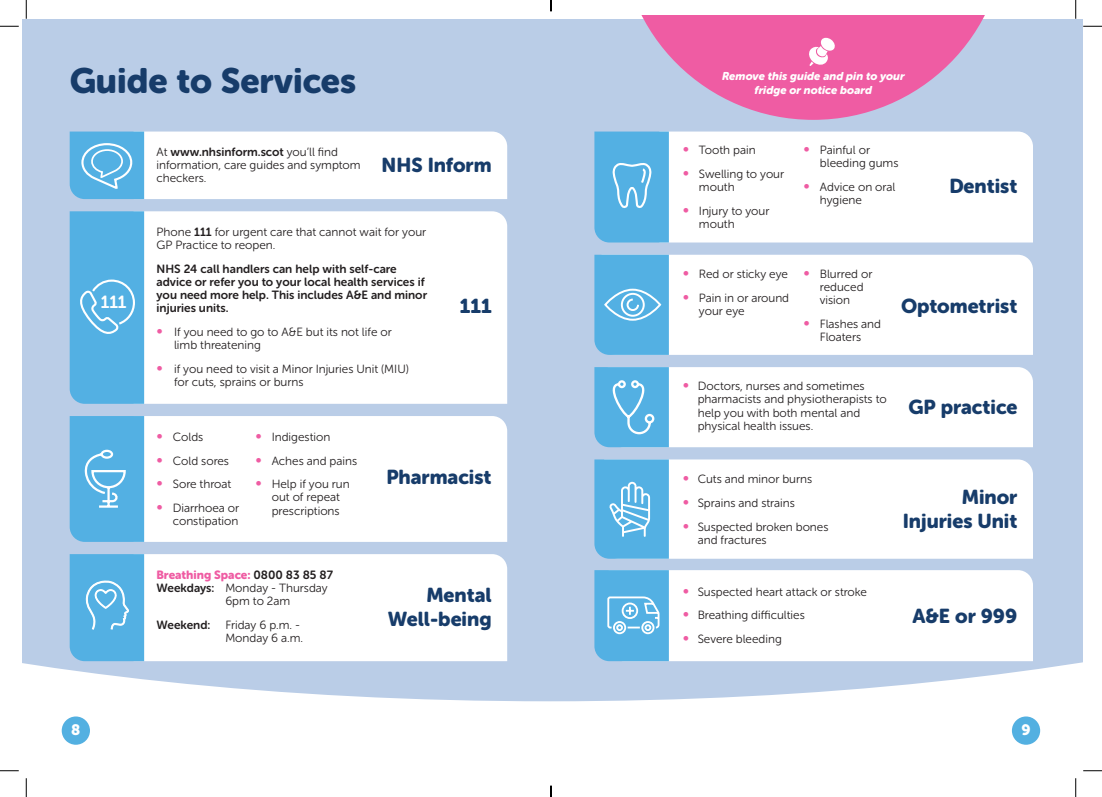
<style>
.page{position:relative;width:1102px;height:797px;background:#fff}
.page>*{position:absolute;margin:0;border:0;box-sizing:border-box;transform-origin:0 0}
.t1{font:35px "Museo Sans Rounded 900";color:#173c6a}
.t2{font:20px "Museo Sans Rounded 900";color:#173c6a}
.t3{font:17.5px "Museo Sans Rounded 700";color:#fff}
.t4{font:15px "Museo Sans Rounded 900";color:#fff}
.t5{font:11.88px/13.1px "Museo Sans Rounded 300";color:#231f20}
.t6{font:11.88px/13.1px "Museo Sans Rounded 700";color:#231f20}
.t7{font:11.88px "Museo Sans Rounded 900";color:#ef5ca3}
.t8{font:italic 11.25px "Museo Sans Rounded 900";color:#fff}
.s1{font-family:"Museo Sans Rounded 700"}
.s2{font-size:16.25px;color:#ef5ca3}
.s3{font-family:"Museo Sans Rounded 700";color:#231f20}
</style>
<div class="page">
<div style="left:22px;top:20px;width:1059px;height:758px;background:#bacde7"></div>
<svg style="left:16px;top:627px;width:1070px;height:154px;fill:#fff"></svg>
<div style="left:668px;top:131px;width:364px;height:111px;background:#fff"></div>
<svg style="left:668px;top:16px;width:337px;height:104px;fill:#ef5ca3"></svg>
<svg style="left:808px;top:37px;width:27px;height:29px"></svg>
<div style="left:1011px;top:716px;width:29px;height:28px;background:#53b0e1;border-radius:50%"></div>
<div style="left:62px;top:716px;width:28px;height:28px;background:#53b0e1;border-radius:50%"></div>
<svg style="left:70px;top:131px;width:437px;height:68px"></svg>
<div style="left:668px;top:255px;width:364px;height:100px;background:#fff"></div>
<svg style="left:594px;top:255px;width:74px;height:100px"></svg>
<svg style="left:594px;top:367px;width:438px;height:80px"></svg>
<div style="left:668px;top:570px;width:364px;height:91px;background:#fff"></div>
<svg style="left:594px;top:570px;width:74px;height:91px"></svg>
<div style="left:668px;top:459px;width:364px;height:99px;background:#fff"></div>
<svg style="left:594px;top:459px;width:74px;height:99px"></svg>
<div style="left:144px;top:554px;width:363px;height:107px;background:#fff"></div>
<svg style="left:70px;top:554px;width:74px;height:107px"></svg>
<div style="left:144px;top:416px;width:363px;height:126px;background:#fff"></div>
<svg style="left:70px;top:416px;width:74px;height:126px"></svg>
<svg style="left:594px;top:16px;width:74px;height:226px"></svg>
<div style="left:144px;top:211px;width:363px;height:193px;background:#fff"></div>
<div style="left:70px;top:211px;width:74px;height:193px;background:#53b0e3"></div>
<svg style="left:0;top:25px;width:19px;height:2px"></svg>
<svg style="left:1083px;top:25px;width:18px;height:2px"></svg>
<svg style="left:0;top:770px;width:19px;height:1px"></svg>
<svg style="left:1083px;top:770px;width:18px;height:1px"></svg>
<svg style="left:25px;top:0;width:2px;height:19px"></svg>
<svg style="left:25px;top:778px;width:2px;height:19px"></svg>
<svg style="left:1075px;top:0;width:1px;height:19px"></svg>
<svg style="left:1074px;top:778px;width:2px;height:19px"></svg>
<svg style="left:550px;top:785px;width:1px;height:12px"></svg>
<p class="t1" style="left:70px;top:61px;width:288px">Guide to Services</p>
<p class="t8" style="left:722px;top:70px;width:184px">Remove this guide and pin to your</p>
<p class="t8" style="left:754px;top:83px;width:119px">fridge or notice board</p>
<p class="t3" style="left:101px;top:292px;width:27px">111</p>
<p class="t5" style="left:156px;top:145px;width:206px">At <span class="s1">www.nhsinform.scot</span> you’ll find information, care guides and symptom checkers.</p>
<p class="t2" style="left:381px;top:154px;width:111px">NHS Inform</p>
<p class="t5" style="left:156px;top:225px;width:271px">Phone <span class="s1">111</span> for urgent care that cannot wait for your<br>GP Practice to reopen.</p>
<p class="t6" style="left:156px;top:262px;width:272px">NHS 24 call handlers can help with self-care advice or refer you to your local health services if you need more help. This includes A&amp;E and minor injuries units.</p>
<p class="t5" style="left:174px;top:325px;width:219px;text-indent:-18px"><span class="s2">•</span> If you need to go to A&amp;E but its not life or limb threatening</p>
<p class="t5" style="left:174px;top:362px;width:236px;text-indent:-18px"><span class="s2">•</span> if you need to visit a Minor Injuries Unit (MIU) for cuts, sprains or burns</p>
<p class="t2" style="left:460px;top:295px;width:33px">111</p>
<p class="t5" style="left:156px;top:430px;width:48px"><span class="s2">•</span> Colds</p>
<p class="t5" style="left:156px;top:454px;width:74px"><span class="s2">•</span> Cold sores</p>
<p class="t5" style="left:156px;top:478px;width:76px"><span class="s2">•</span> Sore throat</p>
<p class="t5" style="left:156px;top:501px;width:84px;text-align:right"><span class="s2">•</span> Diarrhoea or constipation</p>
<p class="t5" style="left:255px;top:430px;width:76px"><span class="s2">•</span> Indigestion</p>
<p class="t5" style="left:255px;top:454px;width:103px"><span class="s2">•</span> Aches and pains</p>
<p class="t5" style="left:255px;top:478px;width:96px;text-align:center"><span class="s2">•</span> Help if you run out of repeat prescriptions</p>
<p class="t7" style="left:156px;top:568px;width:178px">Breathing Space: <span class="s3">0800 83 85 87</span></p>
<p class="t5" style="left:156px;top:581px;width:173px"><span class="s1">Weekdays:</span> Monday - Thursday</p>
<p class="t5" style="left:225px;top:594px;width:66px">6pm to 2am</p>
<p class="t6" style="left:156px;top:618px;width:55px">Weekend:</p>
<p class="t5" style="left:225px;top:618px;width:79px">Friday 6 p.m. -<br>Monday 6 a.m.</p>
<p class="t2" style="left:386px;top:466px;width:107px">Pharmacist</p>
<p class="t2" style="left:426px;top:583px;width:66px">Mental</p>
<p class="t2" style="left:388px;top:607px;width:105px">Well-being</p>
<p class="t5" style="left:682px;top:143px;width:74px"><span class="s2">•</span> Tooth pain</p>
<p class="t5" style="left:699px;top:167px;width:87px;text-indent:-16px"><span class="s2">•</span> Swelling to your mouth</p>
<p class="t5" style="left:699px;top:204px;width:72px;text-indent:-16px"><span class="s2">•</span> Injury to your mouth</p>
<p class="t5" style="left:819px;top:143px;width:80px;text-indent:-16px"><span class="s2">•</span> Painful or bleeding gums</p>
<p class="t5" style="left:819px;top:180px;width:77px;text-indent:-16px"><span class="s2">•</span> Advice on oral hygiene</p>
<p class="t2" style="left:949px;top:175px;width:70px">Dentist</p>
<p class="t5" style="left:682px;top:267px;width:107px"><span class="s2">•</span> Red or sticky eye</p>
<p class="t5" style="left:699px;top:291px;width:92px;text-indent:-16px"><span class="s2">•</span> Pain in or around your eye</p>
<p class="t5" style="left:819px;top:267px;width:54px;text-indent:-16px"><span class="s2">•</span> Blurred or reduced vision</p>
<p class="t5" style="left:803px;top:317px;width:79px;text-align:center"><span class="s2">•</span> Flashes and<br>Floaters</p>
<p class="t2" style="left:901px;top:295px;width:118px">Optometrist</p>
<p class="t5" style="left:697px;top:380px;width:190px;text-indent:-15px"><span class="s2">•</span> Doctors, nurses and sometimes pharmacists and physiotherapists to help you with both mental and physical health issues.</p>
<p class="t5" style="left:682px;top:472px;width:131px"><span class="s2">•</span> Cuts and minor burns</p>
<p class="t5" style="left:682px;top:496px;width:114px"><span class="s2">•</span> Sprains and strains</p>
<p class="t5" style="left:697px;top:520px;width:132px;text-indent:-15px"><span class="s2">•</span> Suspected broken bones and fractures</p>
<p class="t5" style="left:682px;top:585px;width:186px"><span class="s2">•</span> Suspected heart attack or stroke</p>
<p class="t5" style="left:682px;top:608px;width:124px"><span class="s2">•</span> Breathing difficulties</p>
<p class="t5" style="left:682px;top:632px;width:101px"><span class="s2">•</span> Severe bleeding</p>
<p class="t2" style="left:908px;top:396px;width:111px">GP practice</p>
<p class="t2" style="left:961px;top:485px;width:57px">Minor</p>
<p class="t2" style="left:902px;top:509px;width:116px">Injuries Unit</p>
<p class="t2" style="left:912px;top:604px;width:106px">A&amp;E or 999</p>
<p class="t4" style="left:71px;top:721px;width:11px">8</p>
<p class="t4" style="left:1021px;top:721px;width:11px">9</p>
</div>
